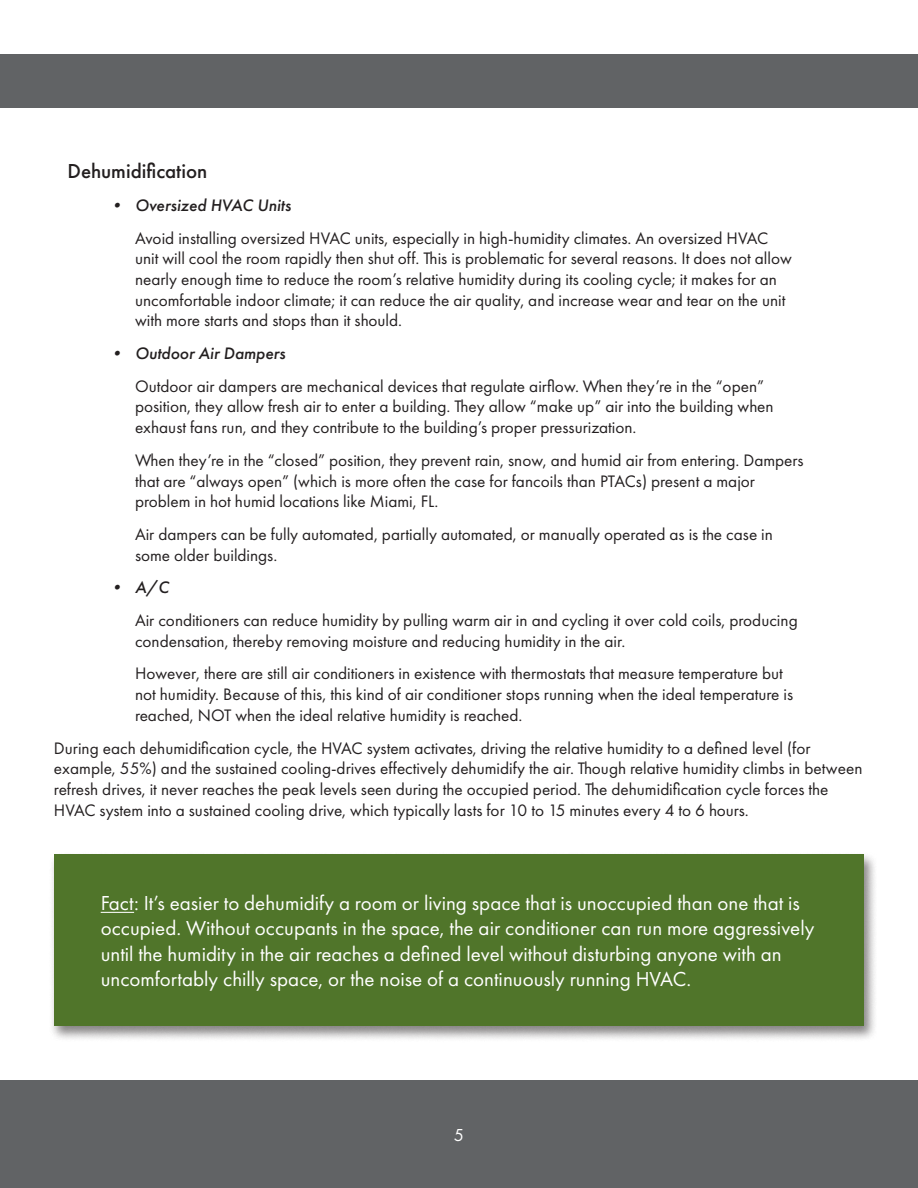
<style>
.page{position:relative;width:918px;height:1188px;background:#fff}
.page>*{position:absolute;margin:0;border:0;box-sizing:border-box;transform-origin:0 0}
.Body_Text__-_Justifi{font:21px/25.2px "Futura PT";color:#fff}
.Body_Text__-_Justifi-2{font:500 21px "Futura PT";color:#231f20}
.t1{font:18px "Futura PT";color:#fff}
.Body_Text__-_Justifi-3{font:17.25px/20.7px "Futura PT";color:#231f20}
.t2{font:italic 500 17.25px "Futura PT";color:#231f20}
</style>
<div class="page">
<div style="left:0;top:1080px;width:918px;height:108px;background:#616365"></div>
<div style="left:0;top:54px;width:918px;height:54px;background:#616365"></div>
<div style="left:49px;top:852px;width:828px;height:191px;background:#231f20;opacity:.55"></div>
<div style="left:54px;top:854px;width:810px;height:172px;background:#50752a"></div>
<hr style="left:101px;top:912px;width:33px;height:1px;background:#fff">
<p class="Body_Text__-_Justifi-2" style="left:68px;top:159px;width:141px">Dehumidification</p>
<p class="t2" style="left:108px;top:194px;width:185px">• Oversized HVAC Units</p>
<p class="Body_Text__-_Justifi-3" style="left:135px;top:227px;width:658px">Avoid installing oversized HVAC units, especially in high-humidity climates. An oversized HVAC unit will cool the room rapidly then shut off. This is problematic for several reasons. It does not allow nearly enough time to reduce the room’s relative humidity during its cooling cycle; it makes for an uncomfortable indoor climate; it can reduce the air quality, and increase wear and tear on the unit with more starts and stops than it should.</p>
<p class="t2" style="left:108px;top:343px;width:179px">• Outdoor Air Dampers</p>
<p class="Body_Text__-_Justifi-3" style="left:135px;top:376px;width:640px">Outdoor air dampers are mechanical devices that regulate airflow. When they’re in the “open” position, they allow fresh air to enter a building. They allow “make up” air into the building when exhaust fans run, and they contribute to the building’s proper pressurization.</p>
<p class="Body_Text__-_Justifi-3" style="left:135px;top:450px;width:670px">When they’re in the “closed” position, they prevent rain, snow, and humid air from entering. Dampers that are “always open” (which is more often the case for fancoils than PTACs) present a major problem in hot humid locations like Miami, FL.</p>
<p class="Body_Text__-_Justifi-3" style="left:135px;top:524px;width:640px">Air dampers can be fully automated, partially automated, or manually operated as is the case in some older buildings.</p>
<p class="t2" style="left:108px;top:577px;width:62px">• A/C</p>
<p class="Body_Text__-_Justifi-3" style="left:135px;top:610px;width:664px">Air conditioners can reduce humidity by pulling warm air in and cycling it over cold coils, producing condensation, thereby removing moisture and reducing humidity in the air.</p>
<p class="Body_Text__-_Justifi-3" style="left:135px;top:663px;width:660px">However, there are still air conditioners in existence with thermostats that measure temperature but not humidity. Because of this, this kind of air conditioner stops running when the ideal temperature is reached, NOT when the ideal relative humidity is reached.</p>
<p class="Body_Text__-_Justifi-3" style="left:54px;top:737px;width:810px">During each dehumidification cycle, the HVAC system activates, driving the relative humidity to a defined level (for example, 55%) and the sustained cooling-drives effectively dehumidify the air. Though relative humidity climbs in between refresh drives, it never reaches the peak levels seen during the occupied period. The dehumidification cycle forces the HVAC system into a sustained cooling drive, which typically lasts for 10 to 15 minutes every 4 to 6 hours.</p>
<p class="Body_Text__-_Justifi" style="left:101px;top:891px;width:715px">Fact: It’s easier to dehumidify a room or living space that is unoccupied than one that is occupied. Without occupants in the space, the air conditioner can run more aggressively until the humidity in the air reaches a defined level without disturbing anyone with an uncomfortably chilly space, or the noise of a continuously running HVAC.</p>
<p class="t1" style="left:454px;top:1124px;width:12px">5</p>
</div>
